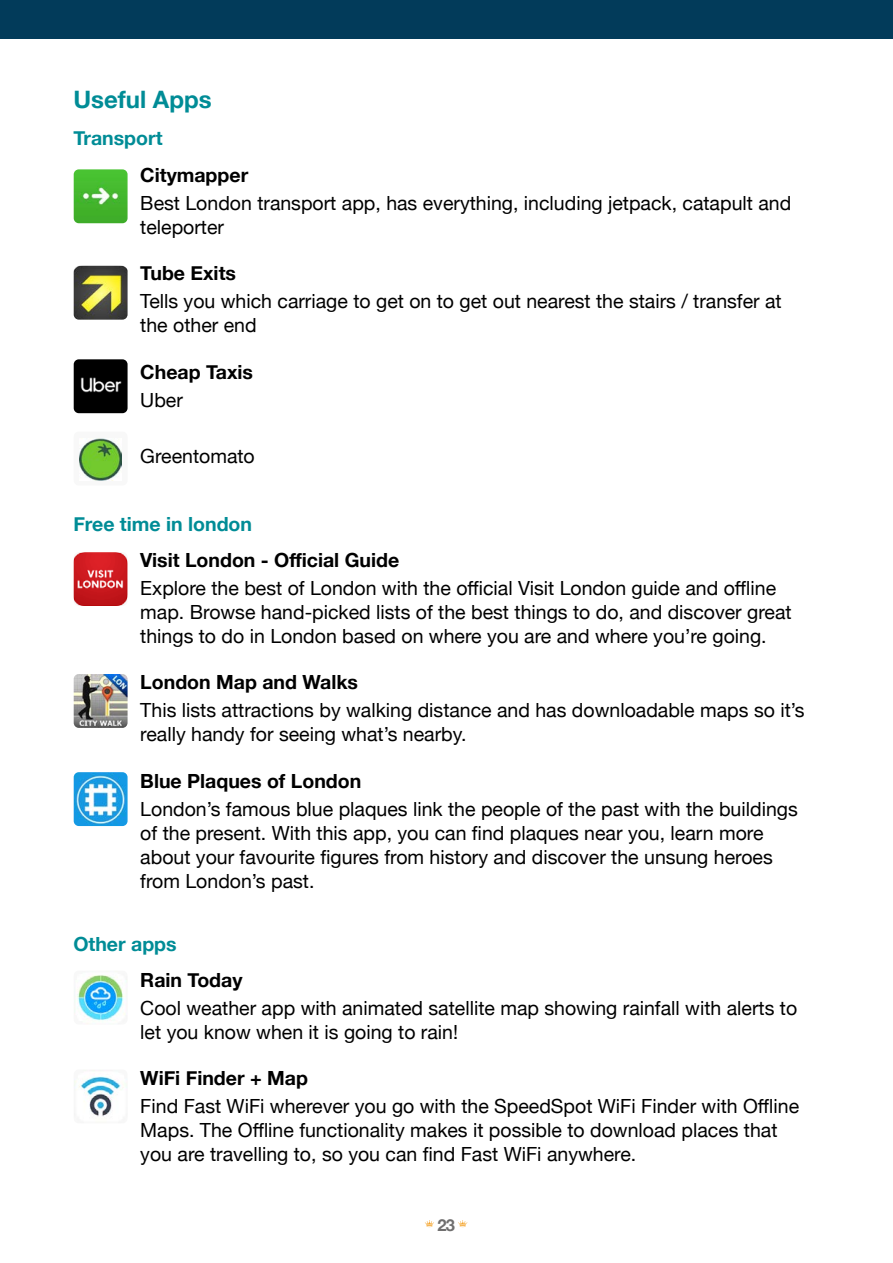
<style>
.page{position:relative;width:893px;height:1263px;background:#fff}
.page>*{position:absolute;margin:0;border:0;box-sizing:border-box;transform-origin:0 0}
.t1{font:700 24px "Helvetica Neue";color:#008c96}
.t2{font:19.5px/24px "Helvetica Neue";color:#000}
.t3{font:700 19.5px "Helvetica Neue";color:#000}
.t4{font:700 19.5px "Helvetica Neue";color:#008c96}
.t5{font:700 16.5px "Helvetica Neue";color:#706f6f}
</style>
<div class="page">
<svg style="left:458px;top:1220px;width:10px;height:7px"></svg>
<svg style="left:425px;top:1220px;width:9px;height:7px"></svg>
<div style="left:0;top:0;width:893px;height:38px;background:#023b5a"></div>
<img style="left:74px;top:169px;width:54px;height:54px">
<img style="left:74px;top:266px;width:54px;height:54px">
<img style="left:74px;top:359px;width:54px;height:54px">
<div style="left:74px;top:432px;width:54px;height:53px;background:#f8f8f8;border-radius:5px"></div>
<img style="left:79px;top:438px;width:43px;height:42px">
<img style="left:74px;top:772px;width:54px;height:54px">
<img style="left:74px;top:971px;width:53px;height:53px">
<img style="left:74px;top:1070px;width:53px;height:46px">
<img style="left:74px;top:674px;width:54px;height:54px">
<img style="left:74px;top:552px;width:54px;height:54px">
<p class="t1" style="left:73px;top:81px;width:140px">Useful Apps</p>
<p class="t4" style="left:73px;top:123px;width:91px">Transport</p>
<p class="t3" style="left:140px;top:159px;width:109px">Citymapper</p>
<p class="t2" style="left:140px;top:192px;width:652px">Best London transport app, has everything, including jetpack, catapult and teleporter</p>
<p class="t3" style="left:140px;top:258px;width:97px">Tube Exits</p>
<p class="t2" style="left:140px;top:291px;width:643px">Tells you which carriage to get on to get out nearest the stairs / transfer at the other end</p>
<p class="t3" style="left:140px;top:356px;width:114px">Cheap Taxis</p>
<p class="t2" style="left:140px;top:389px;width:44px">Uber</p>
<p class="t2" style="left:140px;top:446px;width:116px">Greentomato</p>
<p class="t4" style="left:73px;top:509px;width:180px">Free time in london</p>
<p class="t3" style="left:140px;top:544px;width:260px">Visit London - Official Guide</p>
<p class="t2" style="left:140px;top:577px;width:653px">Explore the best of London with the official Visit London guide and offline map. Browse hand-picked lists of the best things to do, and discover great things to do in London based on where you are and where you’re going.</p>
<p class="t3" style="left:140px;top:667px;width:219px">London Map and Walks</p>
<p class="t2" style="left:140px;top:699px;width:666px">This lists attractions by walking distance and has downloadable maps so it’s really handy for seeing what’s nearby.</p>
<p class="t3" style="left:140px;top:765px;width:222px">Blue Plaques of London</p>
<p class="t2" style="left:140px;top:798px;width:659px">London’s famous blue plaques link the people of the past with the buildings of the present. With this app, you can find plaques near you, learn more about your favourite figures from history and discover the unsung heroes from London’s past.</p>
<p class="t4" style="left:73px;top:929px;width:105px">Other apps</p>
<p class="t3" style="left:140px;top:964px;width:104px">Rain Today</p>
<p class="t2" style="left:140px;top:997px;width:658px">Cool weather app with animated satellite map showing rainfall with alerts to let you know when it is going to rain!</p>
<p class="t3" style="left:140px;top:1063px;width:169px">WiFi Finder + Map</p>
<p class="t2" style="left:140px;top:1095px;width:660px">Find Fast WiFi wherever you go with the SpeedSpot WiFi Finder with Offline<br>Maps. The Offline functionality makes it possible to download places that you are travelling to, so you can find Fast WiFi anywhere.</p>
<p class="t5" style="left:437px;top:1212px;width:19px">23</p>
</div>
